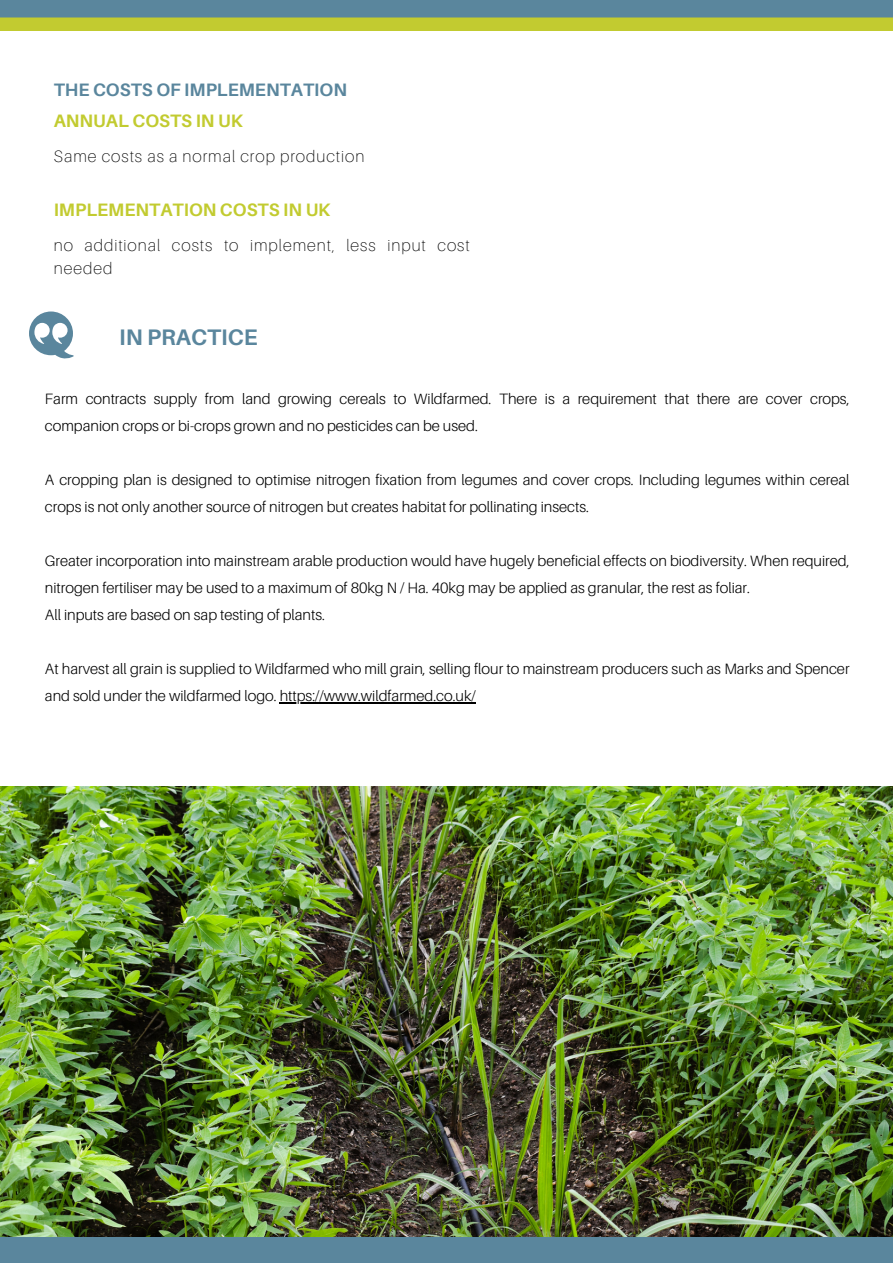
<style>
.page{position:relative;width:893px;height:1264px;background:#fff}
.page>*{position:absolute;margin:0;border:0;box-sizing:border-box;transform-origin:0 0}
.t1{font:700 22.5px "Aileron";color:#5a869d}
.t2{font:700 18px "Aileron";color:#c2cb30}
.t3{font:700 18px "Aileron";color:#5a869d}
.t4{font:100 16.5px/22.5px "Aileron";letter-spacing:.06em;color:#000}
.t5{font:300 15px/27px "Aileron";color:#000}
</style>
<div class="page">
<div style="left:0;top:1235px;width:892px;height:27px;background:#5a869d"></div>
<div style="left:0;top:0;width:892px;height:24px;background:#5a869d"></div>
<div style="left:0;top:17px;width:892px;height:14px;background:#c2cb30"></div>
<hr style="left:280px;top:702px;width:196px;height:1px;background:#000">
<svg style="left:29px;top:311px;width:45px;height:48px"></svg>
<img style="left:0;top:786px;width:892px;height:450px">
<p class="t3" style="left:54px;top:78px;width:295px">THE COSTS OF IMPLEMENTATION</p>
<p class="t2" style="left:54px;top:109px;width:191px">ANNUAL COSTS IN UK</p>
<p class="t4" style="left:54px;top:144px;width:312px">Same costs as a normal crop production</p>
<p class="t2" style="left:54px;top:198px;width:278px">IMPLEMENTATION COSTS IN UK</p>
<p class="t4" style="left:54px;top:234px;width:417px">no additional costs to implement, less input cost needed</p>
<p class="t1" style="left:119px;top:323px;width:140px">IN PRACTICE</p>
<p class="t5" style="left:45px;top:385px;width:806px">Farm contracts supply from land growing cereals to Wildfarmed. There is a requirement that there are cover crops, companion crops or bi-crops grown and no pesticides can be used.</p>
<p class="t5" style="left:45px;top:466px;width:806px">A cropping plan is designed to optimise nitrogen fixation from legumes and cover crops. Including legumes within cereal crops is not only another source of nitrogen but creates habitat for pollinating insects.</p>
<p class="t5" style="left:45px;top:547px;width:806px">Greater incorporation into mainstream arable production would have hugely beneficial effects on biodiversity. When required, nitrogen fertiliser may be used to a maximum of 80kg N / Ha. 40kg may be applied as granular, the rest as foliar.</p>
<p class="t5" style="left:45px;top:601px;width:281px">All inputs are based on sap testing of plants.</p>
<p class="t5" style="left:45px;top:655px;width:806px">At harvest all grain is supplied to Wildfarmed who mill grain, selling flour to mainstream producers such as Marks and Spencer and sold under the wildfarmed logo. https://www.wildfarmed.co.uk/</p>
</div>
